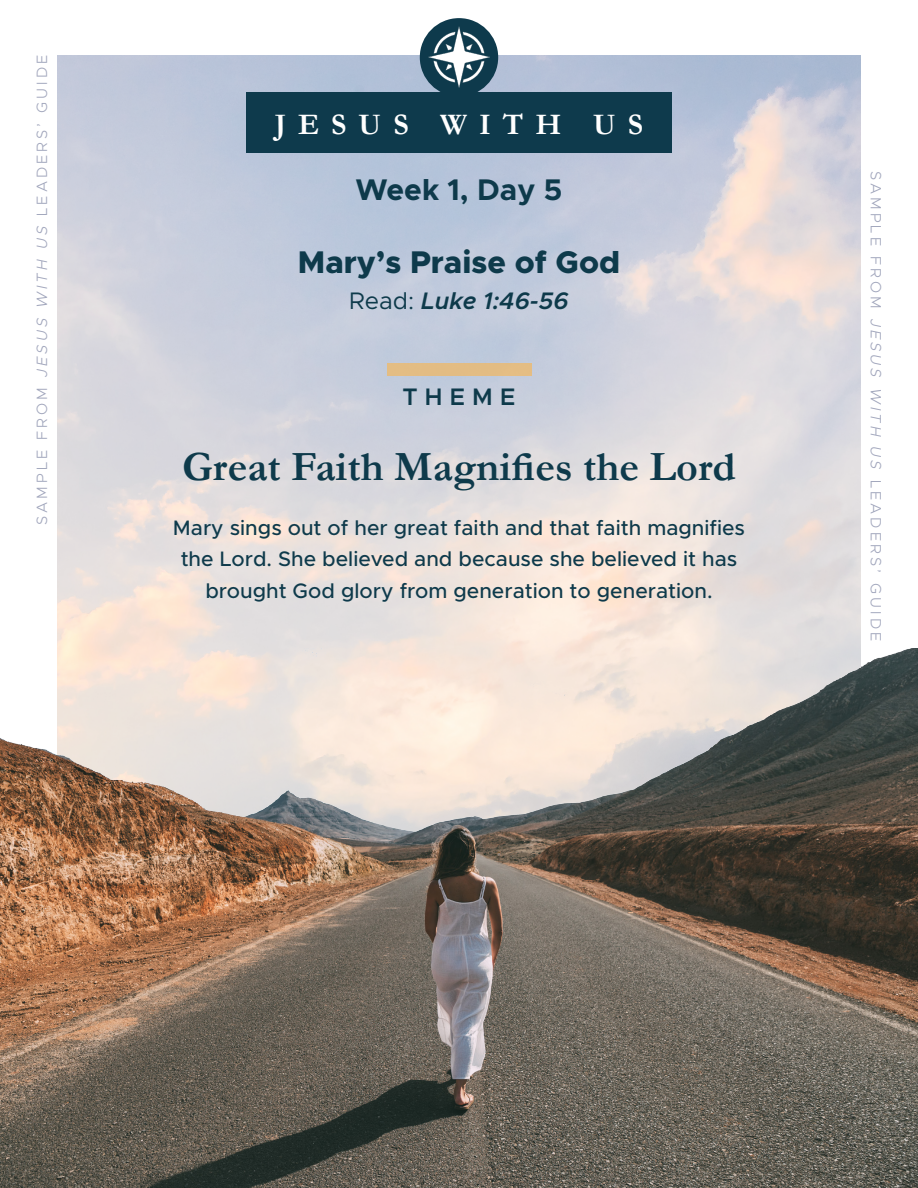
<style>
.page{position:relative;width:918px;height:1188px;background:#fff}
.page>*{position:absolute;margin:0;border:0;box-sizing:border-box;transform-origin:0 0}
.t1{font:700 42px "Garamond";color:#0e3a4b}
.t2{font:800 31.5px "Metropolis";color:#0e3a4b}
.t3{font:700 30px "Garamond";letter-spacing:.4em;color:#fff}
.t4{font:700 30px "Metropolis";color:#0e3a4b}
.t5{font:italic 600 24px "Metropolis";color:#0e3a4b}
.t6{font:600 24px "Metropolis";letter-spacing:.3em;color:#0e3a4b}
.t7{font:500 21px/31.5px "Metropolis";color:#0e3a4b;text-align:center}
.t8{font:300 15px "Metropolis";letter-spacing:.2em;color:#a1a6bc}
.s1{font-style:italic}
.s2{font-weight:400;font-style:normal}
</style>
<div class="page">
<img style="left:57px;top:56px;width:804px;height:592px">
<img style="left:0;top:648px;width:918px;height:540px">
<div style="left:246px;top:93px;width:426px;height:60px;background:#0e3a4c"></div>
<div style="left:420px;top:18px;width:78px;height:79px;background:#0e3a4c;border-radius:50%"></div>
<img style="left:429px;top:27px;width:61px;height:61px">
<div style="left:387px;top:363px;width:144px;height:13px;background:#e3bc83"></div>
<p class="t8" style="left:33px;top:525px;width:472px;rotate:-90deg">SAMPLE FROM <span class="s1">JESUS WITH US</span> LEADERS’ GUIDE</p>
<p class="t3" style="left:275px;top:106px;width:370px">JESUS WITH US</p>
<p class="t4" style="left:356px;top:170px;width:208px">Week 1, Day 5</p>
<p class="t2" style="left:298px;top:242px;width:324px">Mary’s Praise of God</p>
<p class="t5" style="left:349px;top:286px;width:221px"><span class="s2">Read:</span> Luke 1:46-56</p>
<p class="t6" style="left:403px;top:382px;width:114px">THEME</p>
<p class="t1" style="left:182px;top:442px;width:555px">Great Faith Magnifies the Lord</p>
<p class="t7" style="left:173px;top:512px;width:574px">Mary sings out of her great faith and that faith magnifies the Lord. She believed and because she believed it has brought God glory from generation to generation.</p>
<p class="t8" style="left:885px;top:171px;width:472px;rotate:90deg">SAMPLE FROM <span class="s1">JESUS WITH US</span> LEADERS’ GUIDE</p>
</div>
